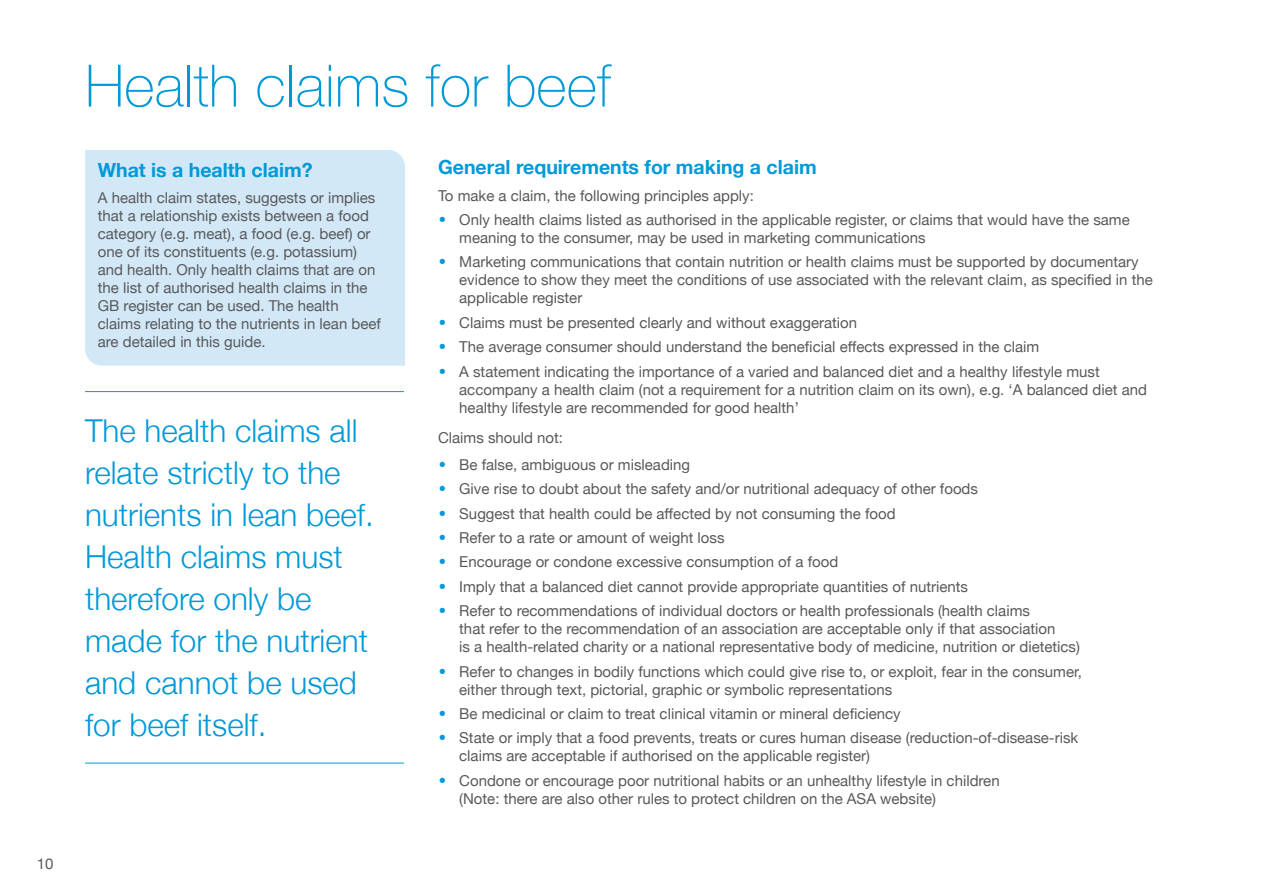
<style>
.page{position:relative;width:1263px;height:893px;background:#fff}
.page>*{position:absolute;margin:0;border:0;box-sizing:border-box;transform-origin:0 0}
.Helvetica_title_style{font:100 58.5px "Helvetica Neue";color:#0099d8}
.A4_PAGE_TITLE{font:300 31.5px/42px "Helvetica Neue";color:#0099d8}
.A4_SUBHEAD_1{font:700 19.5px "Helvetica Neue";color:#0099d8}
.MAIN_BODY{font:15px/18px "Helvetica Neue";color:#58595b}
.BLUE_BULLETS{font:15px "Helvetica Neue";color:#58595b}
.s1{font-weight:700;font-size:24px;color:#0099d8}
</style>
<div class="page">
<hr style="left:85px;top:391px;width:319px;height:1px;background:#0099d8">
<hr style="left:85px;top:763px;width:319px;height:1px;background:#0099d8">
<div style="left:85px;top:150px;width:320px;height:216px;background:#d3e8f7"></div>
<p class="MAIN_BODY" style="left:37px;top:856px;width:18px">10</p>
<p class="Helvetica_title_style" style="left:85px;top:41px;width:528px">Health claims for beef</p>
<p class="A4_SUBHEAD_1" style="left:98px;top:154px;width:216px">What is a health claim?</p>
<p class="MAIN_BODY" style="left:98px;top:190px;width:285px">A health claim states, suggests or implies that a relationship exists between a food category (e.g. meat), a food (e.g. beef) or one of its constituents (e.g. potassium) and health. Only health claims that are on the list of authorised health claims in the GB register can be used. The health claims relating to the nutrients in lean beef are detailed in this guide.</p>
<p class="A4_PAGE_TITLE" style="left:85px;top:407px;width:290px">The health claims all relate strictly to the nutrients in lean beef.<br>Health claims must therefore only be made for the nutrient and cannot be used for beef itself.</p>
<p class="A4_SUBHEAD_1" style="left:438px;top:152px;width:380px">General requirements for making a claim</p>
<p class="BLUE_BULLETS" style="left:438px;top:185px;width:317px">To make a claim, the following principles apply:</p>
<p class="MAIN_BODY" style="left:459px;top:212px;width:672px;text-indent:-21px"><span class="s1">•</span> Only health claims listed as authorised in the applicable register, or claims that would have the same meaning to the consumer, may be used in marketing communications</p>
<p class="MAIN_BODY" style="left:459px;top:254px;width:695px;text-indent:-21px"><span class="s1">•</span> Marketing communications that contain nutrition or health claims must be supported by documentary evidence to show they meet the conditions of use associated with the relevant claim, as specified in the applicable register</p>
<p class="MAIN_BODY" style="left:438px;top:314px;width:421px"><span class="s1">•</span> Claims must be presented clearly and without exaggeration</p>
<p class="MAIN_BODY" style="left:438px;top:339px;width:603px"><span class="s1">•</span> The average consumer should understand the beneficial effects expressed in the claim</p>
<p class="MAIN_BODY" style="left:459px;top:363px;width:689px;text-indent:-21px"><span class="s1">•</span> A statement indicating the importance of a varied and balanced diet and a healthy lifestyle must accompany a health claim (not a requirement for a nutrition claim on its own), e.g. ‘A balanced diet and healthy lifestyle are recommended for good health’</p>
<p class="MAIN_BODY" style="left:438px;top:430px;width:127px">Claims should not:</p>
<p class="MAIN_BODY" style="left:438px;top:456px;width:254px"><span class="s1">•</span> Be false, ambiguous or misleading</p>
<p class="MAIN_BODY" style="left:438px;top:481px;width:541px"><span class="s1">•</span> Give rise to doubt about the safety and/or nutritional adequacy of other foods</p>
<p class="MAIN_BODY" style="left:438px;top:505px;width:459px"><span class="s1">•</span> Suggest that health could be affected by not consuming the food</p>
<p class="MAIN_BODY" style="left:438px;top:530px;width:288px"><span class="s1">•</span> Refer to a rate or amount of weight loss</p>
<p class="MAIN_BODY" style="left:438px;top:554px;width:402px"><span class="s1">•</span> Encourage or condone excessive consumption of a food</p>
<p class="MAIN_BODY" style="left:438px;top:578px;width:532px"><span class="s1">•</span> Imply that a balanced diet cannot provide appropriate quantities of nutrients</p>
<p class="MAIN_BODY" style="left:459px;top:603px;width:622px;text-indent:-21px"><span class="s1">•</span> Refer to recommendations of individual doctors or health professionals (health claims<br>that refer to the recommendation of an association are acceptable only if that association<br>is a health-related charity or a national representative body of medicine, nutrition or dietetics)</p>
<p class="MAIN_BODY" style="left:459px;top:663px;width:624px;text-indent:-21px"><span class="s1">•</span> Refer to changes in bodily functions which could give rise to, or exploit, fear in the consumer, either through text, pictorial, graphic or symbolic representations</p>
<p class="MAIN_BODY" style="left:438px;top:705px;width:464px"><span class="s1">•</span> Be medicinal or claim to treat clinical vitamin or mineral deficiency</p>
<p class="MAIN_BODY" style="left:459px;top:730px;width:621px;text-indent:-21px"><span class="s1">•</span> State or imply that a food prevents, treats or cures human disease (reduction-of-disease-risk claims are acceptable if authorised on the applicable register)</p>
<p class="MAIN_BODY" style="left:459px;top:772px;width:542px;text-indent:-21px"><span class="s1">•</span> Condone or encourage poor nutritional habits or an unhealthy lifestyle in children (Note: there are also other rules to protect children on the ASA website)</p>
</div>
